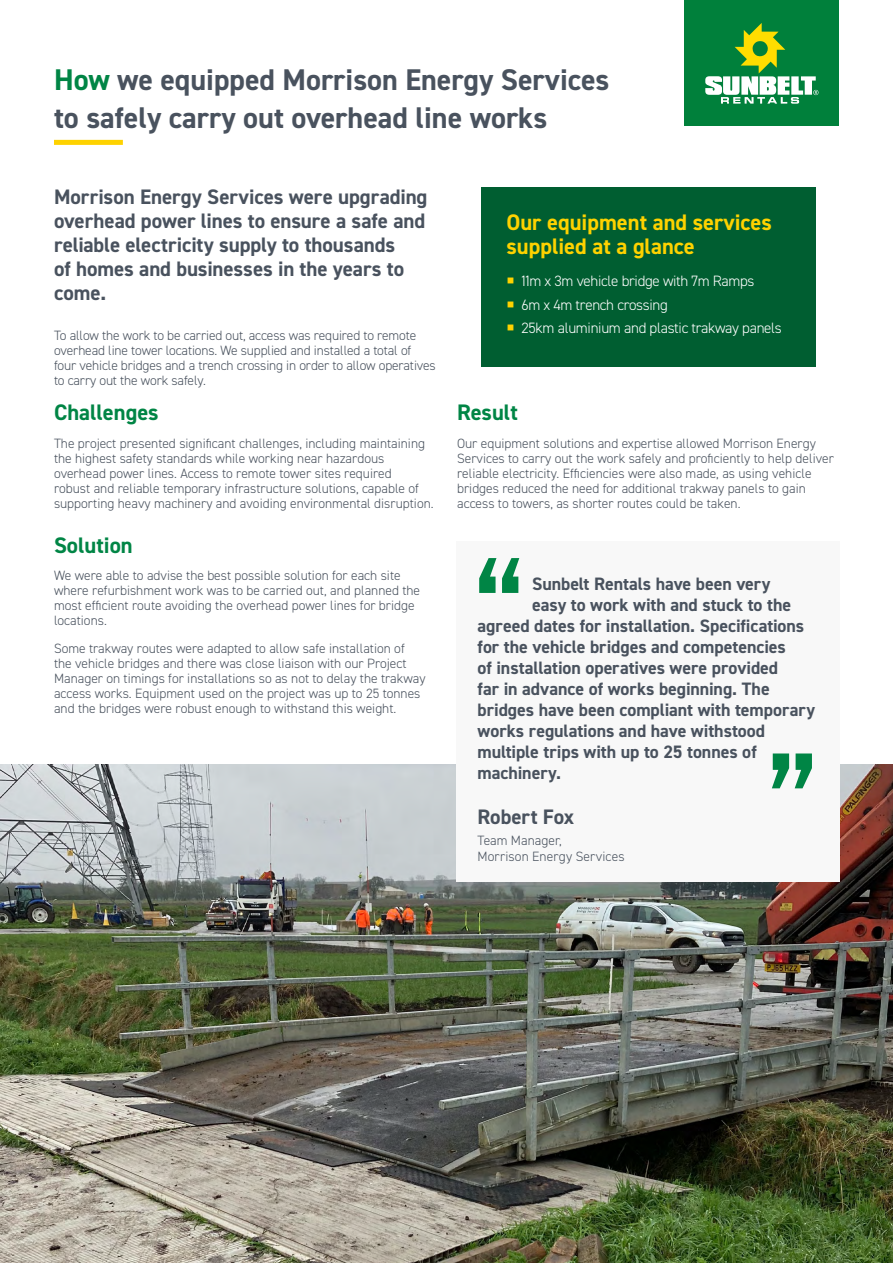
<style>
.page{position:relative;width:893px;height:1263px;background:#fff}
.page>*{position:absolute;margin:0;border:0;box-sizing:border-box;transform-origin:0 0}
.t1{font:700 30px/37.5px "DIN2014";color:#49525e}
.t2{font:700 22.5px/24px "DIN2014";color:#fed200}
.t3{font:700 22.5px "DIN2014";color:#008545}
.t4{font:700 21px/24px "DIN2014";letter-spacing:-.005em;color:#49525e}
.t5{font:700 18px "DIN2014";letter-spacing:-.005em;color:#49525e}
.t6{font:300 15px/23.5px "DIN2014";letter-spacing:-.02em;color:#fff}
.t7{font:300 13.5px/15px "DIN2014";color:#49525e}
.s1{color:#008545}
</style>
<div class="page">
<img style="left:0;top:764px;width:893px;height:499px">
<div style="left:481px;top:187px;width:334px;height:180px;background:#005e31"></div>
<div style="left:54px;top:140px;width:69px;height:5px;background:#fed200"></div>
<div style="left:456px;top:541px;width:384px;height:341px;background:#f8f8f8"></div>
<svg style="left:479px;top:558px;width:40px;height:35px"></svg>
<svg style="left:772px;top:753px;width:40px;height:35px"></svg>
<div style="left:685px;top:0;width:154px;height:126px;background:#00803b"></div>
<svg style="left:705px;top:23px;width:113px;height:81px"></svg>
<h1 class="t1" style="left:54px;top:61px;width:557px"><span class="s1">How</span> we equipped Morrison Energy Services to safely carry out overhead line works</h1>
<h3 class="t4" style="left:54px;top:184px;width:375px">Morrison Energy Services were upgrading overhead power lines to ensure a safe and reliable electricity supply to thousands<br>of homes and businesses in the years to come.</h3>
<p class="t7" style="left:54px;top:328px;width:383px">To allow the work to be carried out, access was required to remote overhead line tower locations. We supplied and installed a total of four vehicle bridges and a trench crossing in order to allow operatives to carry out the work safely.</p>
<h2 class="t3" style="left:54px;top:397px;width:106px">Challenges</h2>
<p class="t7" style="left:54px;top:436px;width:381px">The project presented significant challenges, including maintaining the highest safety standards while working near hazardous overhead power lines. Access to remote tower sites required<br>robust and reliable temporary infrastructure solutions, capable of supporting heavy machinery and avoiding environmental disruption.</p>
<h2 class="t3" style="left:54px;top:530px;width:80px">Solution</h2>
<p class="t7" style="left:54px;top:568px;width:368px">We were able to advise the best possible solution for each site where refurbishment work was to be carried out, and planned the most efficient route avoiding the overhead power lines for bridge locations.</p>
<p class="t7" style="left:54px;top:641px;width:373px">Some trakway routes were adapted to allow safe installation of the vehicle bridges and there was close liaison with our Project Manager on timings for installations so as not to delay the trakway access works. Equipment used on the project was up to 25 tonnes and the bridges were robust enough to withstand this weight.</p>
<h2 class="t2" style="left:506px;top:210px;width:267px">Our equipment and services supplied at a glance</h2>
<p class="t6" style="left:521px;top:269px;width:262px">11m x 3m vehicle bridge with 7m Ramps<br>6m x 4m trench crossing<br>25km aluminium and plastic trakway panels</p>
<h2 class="t3" style="left:457px;top:397px;width:62px">Result</h2>
<p class="t7" style="left:457px;top:436px;width:378px">Our equipment solutions and expertise allowed Morrison Energy Services to carry out the work safely and proficiently to help deliver reliable electricity. Efficiencies were also made, as using vehicle bridges reduced the need for additional trakway panels to gain access to towers, as shorter routes could be taken.</p>
<h3 class="t5" style="left:532px;top:571px;width:240px">Sunbelt Rentals have been very</h3>
<h3 class="t5" style="left:532px;top:592px;width:261px">easy to work with and stuck to the</h3>
<h3 class="t5" style="left:478px;top:613px;width:328px">agreed dates for installation. Specifications</h3>
<h3 class="t5" style="left:478px;top:634px;width:310px">for the vehicle bridges and competencies</h3>
<h3 class="t5" style="left:478px;top:655px;width:302px">of installation operatives were provided</h3>
<h3 class="t5" style="left:478px;top:676px;width:294px">far in advance of works beginning. The</h3>
<h3 class="t5" style="left:478px;top:697px;width:339px">bridges have been compliant with temporary</h3>
<h3 class="t5" style="left:478px;top:718px;width:289px">works regulations and have withstood</h3>
<h3 class="t5" style="left:478px;top:739px;width:281px">multiple trips with up to 25 tonnes of</h3>
<h3 class="t5" style="left:478px;top:760px;width:85px">machinery.</h3>
<h3 class="t4" style="left:478px;top:804px;width:98px">Robert Fox</h3>
<p class="t7" style="left:478px;top:832px;width:149px;line-height:16.5px">Team Manager,<br>Morrison Energy Services</p>
</div>
